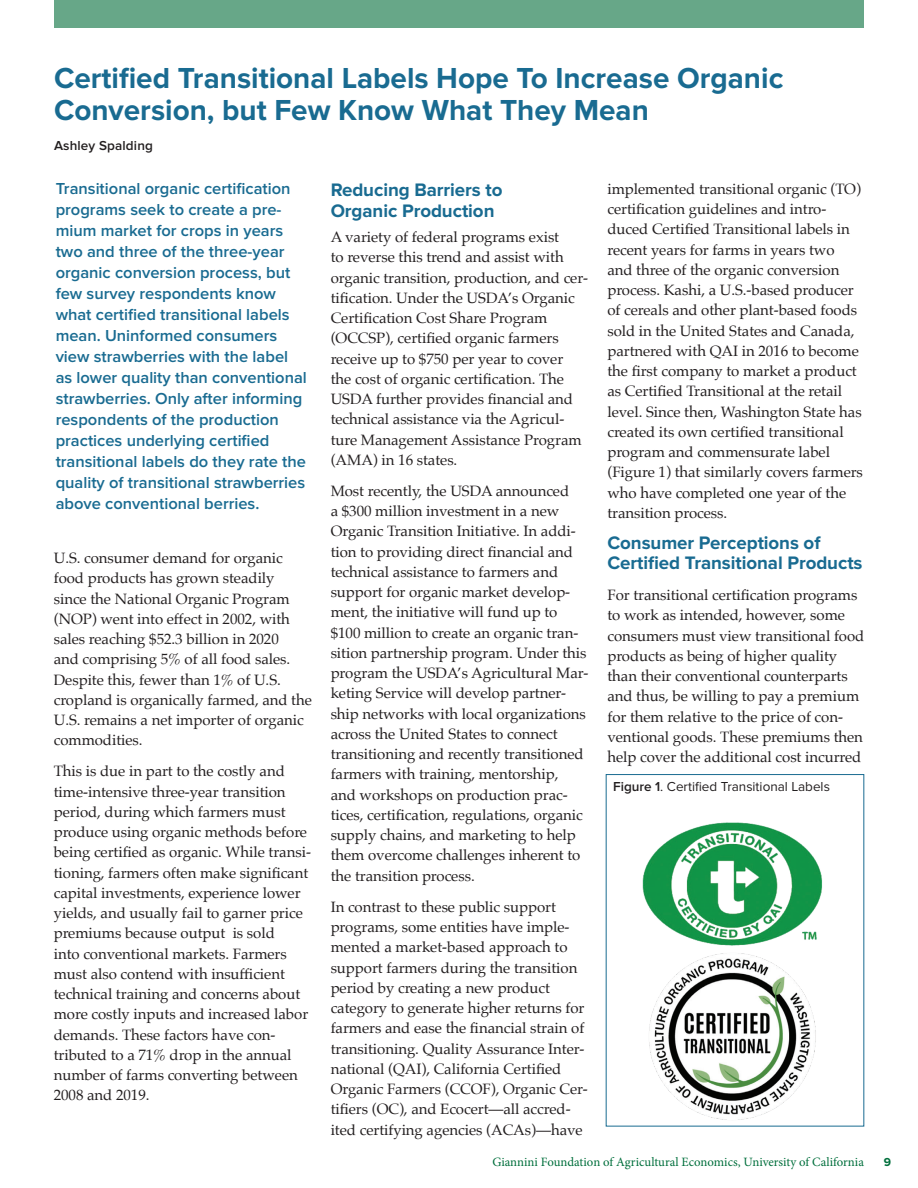
<style>
.page{position:relative;width:918px;height:1188px;background:#fff}
.page>*{position:absolute;margin:0;border:0;box-sizing:border-box;transform-origin:0 0}
.Article_Headline{font:700 30px/31.5px "Proxima Nova";color:#196b91}
.Article_Body__Palati{font:700 18.75px/20.2px "Proxima Nova";letter-spacing:-.005em;color:#196b91}
.Article_Subhead{font:700 18.75px/20.2px "Proxima Nova";letter-spacing:-.005em;color:#196b91}
.Article_Abstract{font:600 16.5px/21px "Proxima Nova";color:#196b91}
.Article_Body__Palati-2{font:15px/20.2px "Palatino";letter-spacing:-.005em;color:#231f20}
.Figure_Title{font:13.5px "Proxima Nova";color:#231f20}
.Author{font:600 13.5px "Proxima Nova";letter-spacing:.01em;color:#231f20}
.t1{font:12.75px "Minion Pro";color:#006f3c}
.t2{font:700 12px "Proxima Nova";color:#006f3c}
.s1{font-weight:600}
</style>
<div class="page">
<div style="left:54px;top:0;width:810px;height:28px;background:#67a788"></div>
<img style="left:642px;top:822px;width:180px;height:124px">
<img style="left:649px;top:953px;width:167px;height:167px">
<p class="Article_Headline" style="left:54px;top:64px;width:731px">Certified Transitional Labels Hope To Increase Organic<br>Conversion, but Few Know What They Mean</p>
<p class="Author" style="left:54px;top:137px;width:100px">Ashley Spalding</p>
<p class="Article_Abstract" style="left:56px;top:179px;width:253px">Transitional organic certification programs seek to create a pre&shy;mium market for crops in years two and three of the three-year organic conversion process, but few survey respondents know what certified transitional labels mean. Uninformed consumers view strawberries with the label as lower quality than conventional strawberries. Only after informing respondents of the production practices underlying certified transitional labels do they rate the quality of transitional strawberries above conventional berries.</p>
<p class="Article_Body__Palati-2" style="left:607px;top:178px;width:257px">implemented transitional organic (TO) certification guidelines and intro&shy;duced Certified Transitional labels in recent years for farms in years two and three of the organic conversion process. Kashi, a U.S.-based producer of cereals and other plant-based foods sold in the United States and Canada, partnered with QAI in 2016 to become the first company to market a product as Certified Transitional at the retail level. Since then, Washington State has created its own certified transitional program and commensurate label (Figure 1) that similarly covers farmers who have completed one year of the transition process.</p>
<p class="Article_Body__Palati" style="left:607px;top:533px;width:257px">Consumer Perceptions of<br>Certified Transitional Products</p>
<p class="Article_Body__Palati-2" style="left:607px;top:585px;width:258px">For transitional certification programs to work as intended, however, some consumers must view transitional food products as being of higher quality than their conventional counterparts and thus, be willing to pay a premium for them relative to the price of con&shy;ventional goods. These premiums then help cover the additional cost incurred</p>
<p class="Article_Subhead" style="left:331px;top:181px;width:173px">Reducing Barriers to<br>Organic Production</p>
<p class="Article_Body__Palati-2" style="left:331px;top:227px;width:259px">A variety of federal programs exist<br>to reverse this trend and assist with organic transition, production, and cer&shy;tification. Under the USDA’s Organic Certification Cost Share Program (OCCSP), certified organic farmers receive up to $750 per year to cover<br>the cost of organic certification. The USDA further provides financial and technical assistance via the Agricul&shy;ture Management Assistance Program (AMA) in 16 states.</p>
<p class="Article_Body__Palati-2" style="left:331px;top:481px;width:259px">Most recently, the USDA announced<br>a $300 million investment in a new Organic Transition Initiative. In addi&shy;tion to providing direct financial and technical assistance to farmers and support for organic market develop&shy;ment, the initiative will fund up to $100 million to create an organic tran&shy;sition partnership program. Under this program the USDA’s Agricultural Mar&shy;keting Service will develop partner&shy;ship networks with local organizations across the United States to connect transitioning and recently transitioned farmers with training, mentorship,<br>and workshops on production prac&shy;tices, certification, regulations, organic supply chains, and marketing to help them overcome challenges inherent to the transition process.</p>
<p class="Article_Body__Palati-2" style="left:331px;top:896px;width:259px">In contrast to these public support programs, some entities have imple&shy;mented a market-based approach to support farmers during the transition period by creating a new product category to generate higher returns for farmers and ease the financial strain of transitioning. Quality Assurance Inter&shy;national (QAI), California Certified Organic Farmers (CCOF), Organic Cer&shy;tifiers (OC), and Ecocert—all accred&shy;ited certifying agencies (ACAs)—have</p>
<p class="Article_Body__Palati-2" style="left:54px;top:548px;width:260px">U.S. consumer demand for organic food products has grown steadily<br>since the National Organic Program (NOP) went into effect in 2002, with sales reaching $52.3 billion in 2020<br>and comprising 5% of all food sales.<br>Despite this, fewer than 1% of U.S. cropland is organically farmed, and the U.S. remains a net importer of organic commodities.</p>
<p class="Article_Body__Palati-2" style="left:54px;top:761px;width:259px">This is due in part to the costly and time-intensive three-year transition period, during which farmers must produce using organic methods before being certified as organic. While transi&shy;tioning, farmers often make significant capital investments, experience lower yields, and usually fail to garner price premiums because output is sold<br>into conventional markets. Farmers must also contend with insufficient technical training and concerns about more costly inputs and increased labor demands. These factors have con&shy;tributed to a 71% drop in the annual number of farms converting between 2008 and 2019.</p>
<p class="Figure_Title" style="left:613px;top:779px;width:218px"><span class="s1">Figure 1</span>. Certified Transitional Labels</p>
<p class="t1" style="left:492px;top:1153px;width:373px">Giannini Foundation of Agricultural Economics, University of California</p>
<p class="t2" style="left:884px;top:1155px;width:9px">9</p>
</div>
